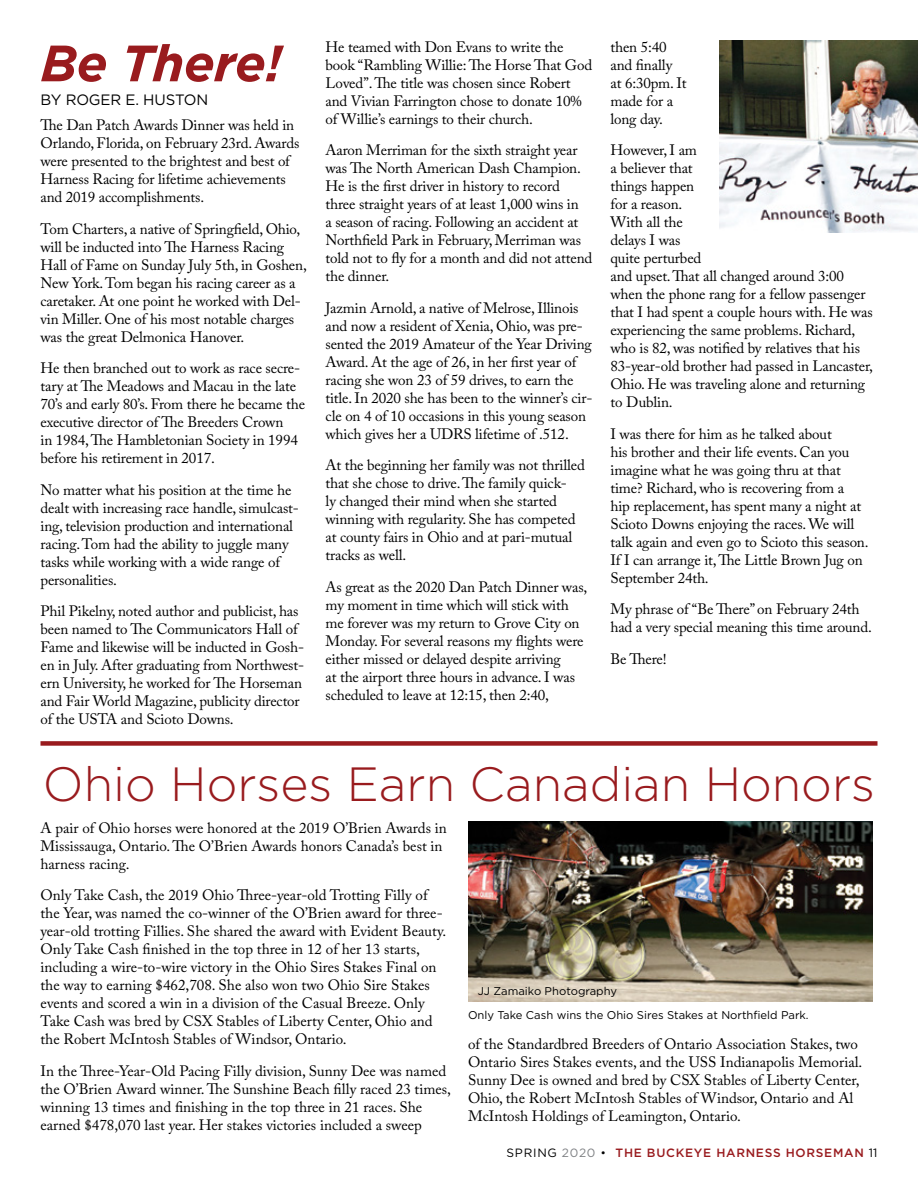
<style>
.page{position:relative;width:918px;height:1188px;background:#fff}
.page>*{position:absolute;margin:0;border:0;box-sizing:border-box;transform-origin:0 0}
.t1{font:italic 700 51px "Gotham";letter-spacing:-.01em;color:#991b1e}
.t2{font:300 48px "Gotham";color:#991b1e}
.t3{font:15px/18px "Adobe Caslon Pro";letter-spacing:-.01em;color:#000}
.t4{font:15px "Gotham";letter-spacing:-.01em;color:#000}
.t5{font:500 12px "Gotham";letter-spacing:.06em;color:#991b1e}
.t6{font:11.25px "Gotham";color:#000}
.s1{font-weight:400;color:#000}
.s2{font-weight:400;color:#808285}
.s3{font-weight:300;color:#000}
</style>
<div class="page">
<img style="left:719px;top:40px;width:199px;height:192px">
<div style="left:40px;top:741px;width:838px;height:5px;background:#991b1e"></div>
<img style="left:468px;top:822px;width:405px;height:179px">
<h1 class="t1" style="left:40px;top:29px;width:243px">Be There!</h1>
<p class="t4" style="left:40px;top:90px;width:169px">BY ROGER E. HUSTON</p>
<p class="t3" style="left:40px;top:116px;width:260px">The Dan Patch Awards Dinner was held in Orlando, Florida, on February 23rd. Awards were presented to the brightest and best of Harness Racing for lifetime achievements and 2019 accomplishments.</p>
<p class="t3" style="left:40px;top:219px;width:268px">Tom Charters, a native of Springfield, Ohio, will be inducted into The Harness Racing Hall of Fame on Sunday July 5th, in Goshen, New York. Tom began his racing career as a caretaker. At one point he worked with Del&shy;vin Miller. One of his most notable charges was the great Delmonica Hanover.</p>
<p class="t3" style="left:40px;top:359px;width:266px">He then branched out to work as race secre&shy;tary at The Meadows and Macau in the late 70’s and early 80’s. From there he became the executive director of The Breeders Crown<br>in 1984, The Hambletonian Society in 1994 before his retirement in 2017.</p>
<p class="t3" style="left:40px;top:480px;width:260px">No matter what his position at the time he dealt with increasing race handle, simulcast&shy;ing, television production and international racing. Tom had the ability to juggle many tasks while working with a wide range of personalities.</p>
<p class="t3" style="left:40px;top:602px;width:265px">Phil Pikelny, noted author and publicist, has been named to The Communicators Hall of Fame and likewise will be inducted in Gosh&shy;en in July. After graduating from Northwest&shy;ern University, he worked for The Horseman and Fair World Magazine, publicity director of the USTA and Scioto Downs.</p>
<p class="t3" style="left:326px;top:37px;width:268px">He teamed with Don Evans to write the book “Rambling Willie: The Horse That God Loved”. The title was chosen since Robert and Vivian Farrington chose to donate 10% of Willie’s earnings to their church.</p>
<p class="t3" style="left:326px;top:141px;width:268px">Aaron Merriman for the sixth straight year was The North American Dash Champion.<br>He is the first driver in history to record three straight years of at least 1,000 wins in<br>a season of racing. Following an accident at Northfield Park in February, Merriman was told not to fly for a month and did not attend the dinner.</p>
<p class="t3" style="left:326px;top:298px;width:268px">Jazmin Arnold, a native of Melrose, Illinois and now a resident of Xenia, Ohio, was pre&shy;sented the 2019 Amateur of the Year Driving Award. At the age of 26, in her first year of racing she won 23 of 59 drives, to earn the title. In 2020 she has been to the winner’s cir&shy;cle on 4 of 10 occasions in this young season which gives her a UDRS lifetime of .512.</p>
<p class="t3" style="left:326px;top:456px;width:261px">At the beginning her family was not thrilled that she chose to drive. The family quick-<br>ly changed their mind when she started winning with regularity. She has competed at county fairs in Ohio and at pari-mutual tracks as well.</p>
<p class="t3" style="left:326px;top:577px;width:263px">As great as the 2020 Dan Patch Dinner was, my moment in time which will stick with me forever was my return to Grove City on Monday. For several reasons my flights were either missed or delayed despite arriving<br>at the airport three hours in advance. I was scheduled to leave at 12:15, then 2:40,</p>
<p class="t3" style="left:610px;top:37px;width:78px">then 5:40 and finally at 6:30pm. It made for a long day.</p>
<p class="t3" style="left:610px;top:141px;width:264px">However, I am<br>a believer that<br>things happen<br>for a reason.<br>With all the<br>delays I was<br>quite perturbed<br>and upset. That all changed around 3:00 when the phone rang for a fellow passenger that I had spent a couple hours with. He was experiencing the same problems. Richard, who is 82, was notified by relatives that his<br>83-year-old brother had passed in Lancaster,<br>Ohio. He was traveling alone and returning to Dublin.</p>
<p class="t3" style="left:610px;top:424px;width:260px">I was there for him as he talked about<br>his brother and their life events. Can you imagine what he was going thru at that time? Richard, who is recovering from a<br>hip replacement, has spent many a night at Scioto Downs enjoying the races. We will talk again and even go to Scioto this season.<br>If I can arrange it, The Little Brown Jug on September 24th.</p>
<p class="t3" style="left:610px;top:600px;width:263px">My phrase of “Be There” on February 24th had a very special meaning this time around.</p>
<p class="t3" style="left:610px;top:649px;width:58px">Be There!</p>
<h2 class="t2" style="left:43px;top:754px;width:834px">Ohio Horses Earn Canadian Honors</h2>
<p class="t3" style="left:40px;top:819px;width:408px">A pair of Ohio horses were honored at the 2019 O’Brien Awards in<br>Mississauga, Ontario. The O’Brien Awards honors Canada’s best in harness racing.</p>
<p class="t3" style="left:40px;top:886px;width:407px">Only Take Cash, the 2019 Ohio Three-year-old Trotting Filly of the Year, was named the co-winner of the O’Brien award for three&shy;year-old trotting Fillies. She shared the award with Evident Beauty.<br>Only Take Cash finished in the top three in 12 of her 13 starts, including a wire-to-wire victory in the Ohio Sires Stakes Final on the way to earning $462,708. She also won two Ohio Sire Stakes events and scored a win in a division of the Casual Breeze. Only Take Cash was bred by CSX Stables of Liberty Center, Ohio and the Robert McIntosh Stables of Windsor, Ontario.</p>
<p class="t3" style="left:40px;top:1062px;width:412px">In the Three-Year-Old Pacing Filly division, Sunny Dee was named the O’Brien Award winner. The Sunshine Beach filly raced 23 times, winning 13 times and finishing in the top three in 21 races. She earned $478,070 last year. Her stakes victories included a sweep</p>
<p class="t6" style="left:478px;top:983px;width:141px">JJ Zamaiko Photography</p>
<p class="t6" style="left:468px;top:1007px;width:342px">Only Take Cash wins the Ohio Sires Stakes at Northfield Park.</p>
<p class="t3" style="left:468px;top:1035px;width:396px">of the Standardbred Breeders of Ontario Association Stakes, two Ontario Sires Stakes events, and the USS Indianapolis Memorial.<br>Sunny Dee is owned and bred by CSX Stables of Liberty Center, Ohio, the Robert McIntosh Stables of Windsor, Ontario and Al McIntosh Holdings of Leamington, Ontario.</p>
<p class="t5" style="left:507px;top:1145px;width:372px"><span class="s1">SPRING</span> <span class="s2">2020</span> <span class="s3">•</span> THE BUCKEYE HARNESS HORSEMAN <span class="s1">11</span></p>
</div>
